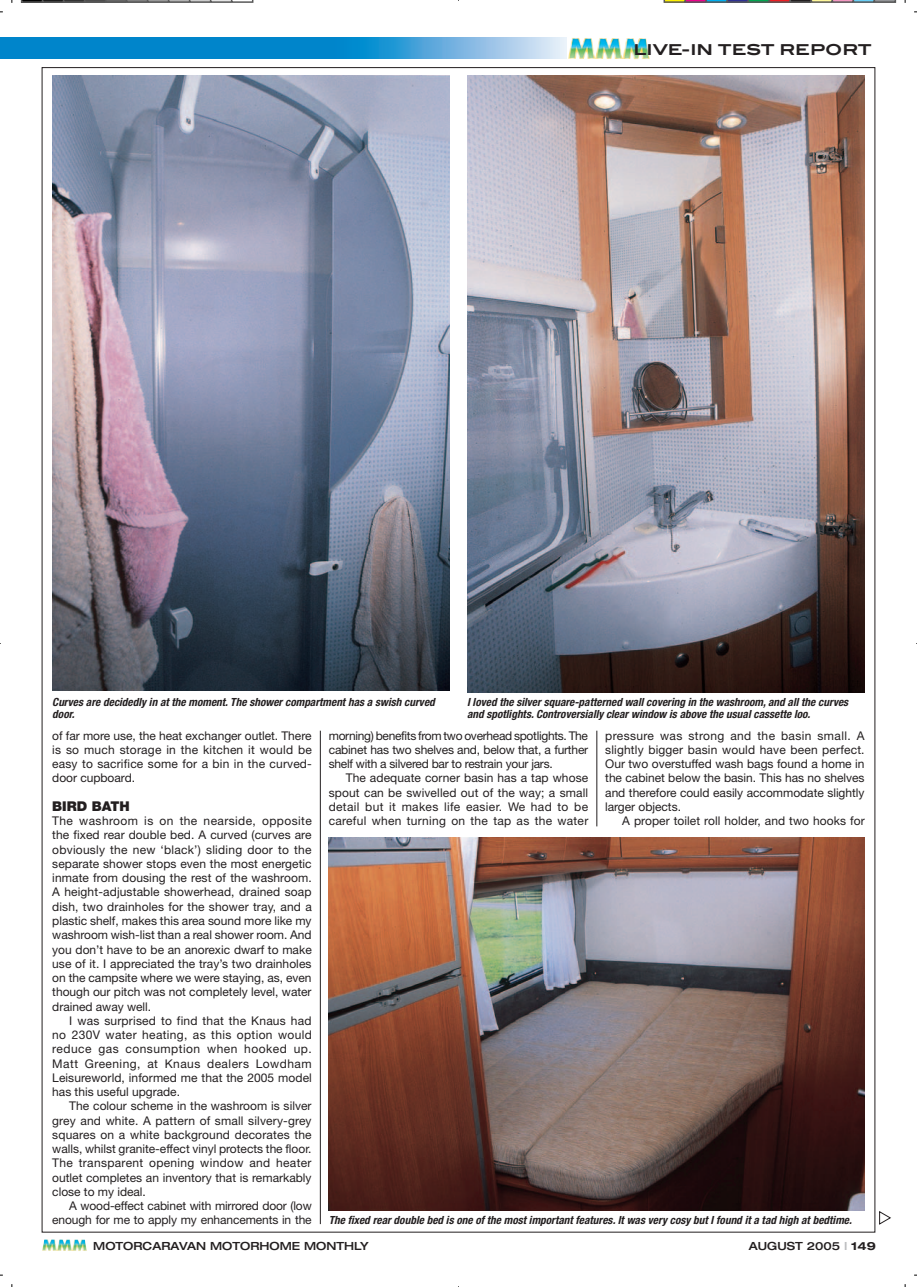
<style>
.page{position:relative;width:917px;height:1287px;background:#fff}
.page>*{position:absolute;margin:0;border:0;box-sizing:border-box;transform-origin:0 0}
.t1{font:700 15px "Blair ITC";letter-spacing:-.005em;color:#231f20}
.t2{font:900 13.5px "Helvetica Neue";color:#231f20}
.t3{font:12px/14.2px "Helvetica Neue";color:#231f20;text-align:justify}
.t4{font:italic 700 condensed 11.25px/12px "Helvetica Neue";color:#231f20}
.t5{font:500 expanded 11.25px "Helvetica Neue";color:#231f20}
.s1{color:#bcbdc0}
.s2{font-weight:700}
</style>
<div class="page">
<div style="left:0;top:37px;width:363px;height:22px;background:#0085cb"></div>
<hr style="left:320px;top:730px;width:1px;height:494px;background:#231f20">
<hr style="left:596px;top:730px;width:1px;height:96px;background:#231f20">
<div style="left:333px;top:37px;width:233px;height:22px;background:linear-gradient(to right,#007dc9,#eeeaf7)"></div>
<img style="left:42px;top:1239px;width:45px;height:12px">
<img style="left:568px;top:38px;width:81px;height:21px">
<svg style="left:879px;top:1211px;width:11px;height:13px"></svg>
<img style="left:52px;top:76px;width:398px;height:614px">
<img style="left:467px;top:76px;width:397px;height:616px">
<img style="left:329px;top:837px;width:535px;height:373px">
<svg style="left:21px;top:0;width:232px;height:3px"></svg>
<svg style="left:663px;top:0;width:233px;height:3px"></svg>
<p class="t1" style="left:633px;top:40px;width:240px">LIVE-IN TEST REPORT</p>
<p class="t4" style="left:52px;top:695px;width:384px">Curves are decidedly in at the moment. The shower compartment has a swish curved door.</p>
<p class="t4" style="left:467px;top:695px;width:383px">I loved the silver square-patterned wall covering in the washroom, and all the curves and spotlights. Controversially clear window is above the usual cassette loo.</p>
<p class="t3" style="left:52px;top:728px;width:261px">of far more use, the heat exchanger outlet. There is so much storage in the kitchen it would be easy to sacrifice some for a bin in the curved&shy;door cupboard.</p>
<p class="t2" style="left:52px;top:798px;width:79px">BIRD BATH</p>
<p class="t3" style="left:52px;top:813px;width:261px">The washroom is on the nearside, opposite the fixed rear double bed. A curved (curves are obviously the new ‘black’) sliding door to the separate shower stops even the most energetic inmate from dousing the rest of the washroom.<br>A height-adjustable showerhead, drained soap dish, two drainholes for the shower tray, and a plastic shelf, makes this area sound more like my washroom wish-list than a real shower room. And you don’t have to be an anorexic dwarf to make use of it. I appreciated the tray’s two drainholes on the campsite where we were staying, as, even though our pitch was not completely level, water drained away well.</p>
<p class="t3" style="left:52px;top:1013px;width:261px;text-indent:17px">I was surprised to find that the Knaus had no 230V water heating, as this option would reduce gas consumption when hooked up.<br>Matt Greening, at Knaus dealers Lowdham Leisureworld, informed me that the 2005 model has this useful upgrade.</p>
<p class="t3" style="left:52px;top:1098px;width:261px;text-indent:17px">The colour scheme in the washroom is silver grey and white. A pattern of small silvery-grey squares on a white background decorates the walls, whilst granite-effect vinyl protects the floor.<br>The transparent opening window and heater outlet completes an inventory that is remarkably close to my ideal.</p>
<p class="t3" style="left:52px;top:1198px;width:261px;text-align:right">A wood-effect cabinet with mirrored door (low enough for me to apply my enhancements in the</p>
<p class="t3" style="left:329px;top:728px;width:261px">morning) benefits from two overhead spotlights. The cabinet has two shelves and, below that, a further shelf with a silvered bar to restrain your jars.</p>
<p class="t3" style="left:329px;top:771px;width:261px;text-indent:17px">The adequate corner basin has a tap whose spout can be swivelled out of the way; a small detail but it makes life easier. We had to be careful when turning on the tap as the water</p>
<p class="t3" style="left:605px;top:728px;width:261px">pressure was strong and the basin small. A slightly bigger basin would have been perfect.<br>Our two overstuffed wash bags found a home in the cabinet below the basin. This has no shelves and therefore could easily accommodate slightly larger objects.</p>
<p class="t3" style="left:622px;top:813px;width:244px">A proper toilet roll holder, and two hooks for</p>
<p class="t4" style="left:329px;top:1213px;width:524px">The fixed rear double bed is one of the most important features. It was very cosy but I found it a tad high at bedtime.</p>
<p class="t5" style="left:93px;top:1238px;width:277px">MOTORCARAVAN MOTORHOME MONTHLY</p>
<p class="t5" style="left:748px;top:1238px;width:129px">AUGUST 2005 <span class="s1">I</span> <span class="s2">149</span></p>
</div>
